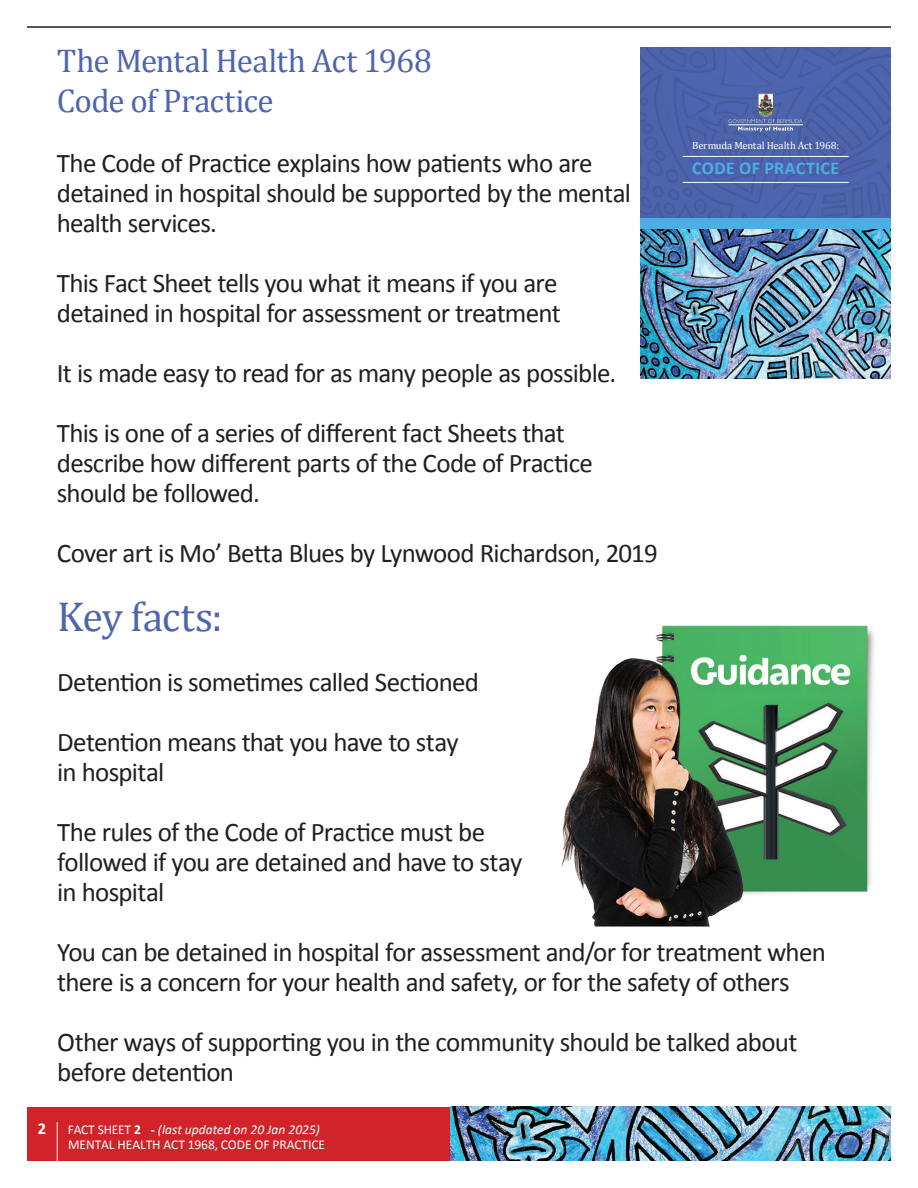
<style>
.page{position:relative;width:918px;height:1188px;background:#fff}
.page>*{position:absolute;margin:0;border:0;box-sizing:border-box;transform-origin:0 0}
.t1{font:42px "Cambria";letter-spacing:-.02em;color:#4e65af}
.t2{font:33px/39.6px "Cambria";letter-spacing:-.025em;color:#4e65af}
.t3{font:27px/30px "Calibri";letter-spacing:-.025em;color:#231f20}
.t4{font:700 18px "Calibri";letter-spacing:.02em;color:#4bafe3}
.t5{font:700 16.5px "Calibri";color:#fff}
.t6{font:13.5px/15.9px "Calibri";letter-spacing:-.005em;color:#fff}
.t7{font:10.5px "Cambria";letter-spacing:-.02em;color:#fff}
.s1{font-weight:700}
.s2{font-style:italic}
</style>
<div class="page">
<div style="left:27px;top:1107px;width:424px;height:54px;background:#d1232a"></div>
<img style="left:451px;top:1107px;width:440px;height:54px">
<hr style="left:57px;top:1122px;width:1px;height:39px;background:#fff">
<hr style="left:27px;top:26px;width:864px;height:2px;background:#231f20">
<img style="left:640px;top:48px;width:251px;height:330px">
<hr style="left:683px;top:156px;width:166px;height:1px;background:#fff">
<hr style="left:683px;top:182px;width:166px;height:1px;background:#fff">
<svg style="left:729px;top:119px;width:74px;height:13px"></svg>
<hr style="left:728px;top:125px;width:75px;height:1px;background:#fff">
<img style="left:758px;top:94px;width:16px;height:24px">
<div style="left:640px;top:218px;width:251px;height:11px;background:#4bafe3"></div>
<img style="left:561px;top:625px;width:314px;height:302px">
<p class="t2" style="left:57px;top:41px;width:377px">The Mental Health Act 1968<br>Code of Practice</p>
<p class="t3" style="left:57px;top:148px;width:576px">The Code of Practice explains how patients who are detained in hospital should be supported by the mental health services.</p>
<p class="t3" style="left:57px;top:268px;width:505px">This Fact Sheet tells you what it means if you are detained in hospital for assessment or treatment</p>
<p class="t3" style="left:57px;top:358px;width:561px">It is made easy to read for as many people as possible.</p>
<p class="t3" style="left:57px;top:418px;width:537px">This is one of a series of different fact Sheets that describe how different parts of the Code of Practice should be followed.</p>
<p class="t3" style="left:57px;top:538px;width:602px">Cover art is Mo’ Betta Blues by Lynwood Richardson, 2019</p>
<h1 class="t1" style="left:57px;top:592px;width:167px">Key facts:</h1>
<p class="t3" style="left:57px;top:667px;width:423px">Detention is sometimes called Sectioned</p>
<p class="t7" style="left:692px;top:139px;width:148px">Bermuda Mental Health Act 1968:</p>
<p class="t4" style="left:692px;top:157px;width:149px">CODE OF PRACTICE</p>
<p class="t3" style="left:57px;top:727px;width:403px">Detention means that you have to stay in hospital</p>
<p class="t3" style="left:57px;top:817px;width:467px">The rules of the Code of Practice must be followed if you are detained and have to stay in hospital</p>
<p class="t3" style="left:57px;top:937px;width:770px">You can be detained in hospital for assessment and/or for treatment when there is a concern for your health and safety, or for the safety of others</p>
<p class="t3" style="left:57px;top:1027px;width:742px">Other ways of supporting you in the community should be talked about before detention</p>
<p class="t5" style="left:38px;top:1118px;width:10px">2</p>
<p class="t6" style="left:68px;top:1121px;width:259px">FACT SHEET <span class="s1">2 -</span> <span class="s2">(last updated on 20 Jan 2025)<br></span>MENTAL HEALTH ACT 1968, CODE OF PRACTICE</p>
</div>
